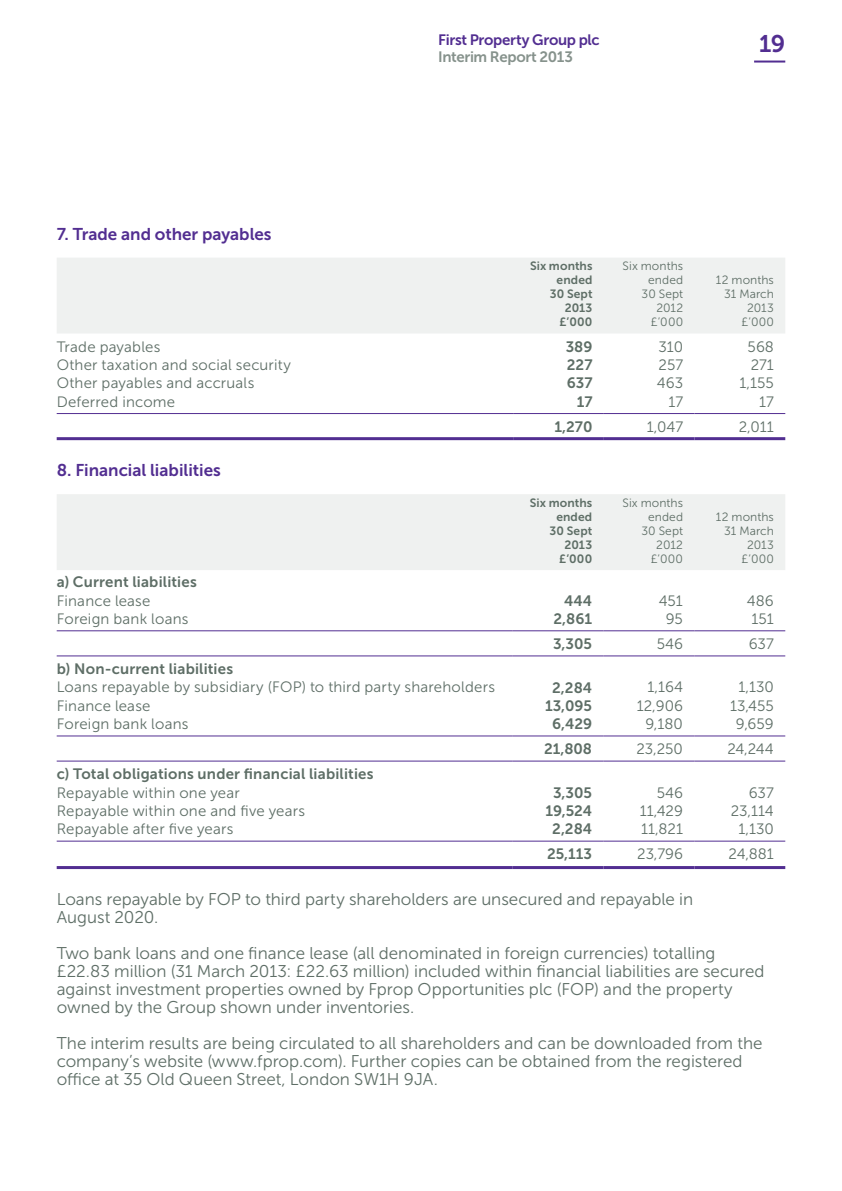
<style>
.page{position:relative;width:842px;height:1191px;background:#fff}
.page>*{position:absolute;margin:0;border:0;box-sizing:border-box;transform-origin:0 0}
.t1{font:24px "Museo Sans 700";color:#522e91}
.t2{font:17px/18px "Museo Sans 300";color:#5e6e66}
.t3{font:17px "Museo Sans 700";color:#522e91}
.t4{font:15px "Museo Sans 300";letter-spacing:.01em;color:#5e6e66}
.t5{font:15px "Museo Sans 700";letter-spacing:.01em;color:#5e6e66}
.t6{font:15px "Museo Sans 700";letter-spacing:-.02em;color:#522e91}
.t7{font:15px "Museo Sans 700";letter-spacing:-.025em;color:#86928c}
.t8{font:12px/14px "Museo Sans 300";letter-spacing:.01em;color:#5e6e66;text-align:right}
.t9{font:12px/14px "Museo Sans 700";letter-spacing:.01em;color:#5e6e66;text-align:right}
</style>
<div class="page">
<hr style="left:754px;top:61px;width:31px;height:2px;background:#522e91">
<div style="left:57px;top:258px;width:728px;height:75px;background:#eff1f0"></div>
<hr style="left:57px;top:413px;width:456px;height:1px;background:#522e91">
<hr style="left:513px;top:413px;width:91px;height:1px;background:#522e91">
<hr style="left:604px;top:413px;width:90px;height:1px;background:#522e91">
<hr style="left:694px;top:413px;width:91px;height:1px;background:#522e91">
<hr style="left:57px;top:437px;width:456px;height:3px;background:#522e91">
<hr style="left:513px;top:437px;width:91px;height:3px;background:#522e91">
<hr style="left:604px;top:437px;width:90px;height:3px;background:#522e91">
<hr style="left:694px;top:437px;width:91px;height:3px;background:#522e91">
<div style="left:57px;top:494px;width:728px;height:76px;background:#eff1f0"></div>
<hr style="left:57px;top:630px;width:456px;height:1px;background:#522e91">
<hr style="left:513px;top:630px;width:91px;height:1px;background:#522e91">
<hr style="left:604px;top:630px;width:90px;height:1px;background:#522e91">
<hr style="left:694px;top:630px;width:91px;height:1px;background:#522e91">
<hr style="left:57px;top:735px;width:456px;height:1px;background:#522e91">
<hr style="left:513px;top:735px;width:91px;height:1px;background:#522e91">
<hr style="left:604px;top:735px;width:90px;height:1px;background:#522e91">
<hr style="left:694px;top:735px;width:91px;height:1px;background:#522e91">
<hr style="left:513px;top:866px;width:91px;height:3px;background:#522e91">
<hr style="left:604px;top:866px;width:90px;height:3px;background:#522e91">
<hr style="left:694px;top:866px;width:91px;height:3px;background:#522e91">
<hr style="left:57px;top:655px;width:456px;height:1px;background:#522e91">
<hr style="left:513px;top:655px;width:91px;height:1px;background:#522e91">
<hr style="left:604px;top:655px;width:90px;height:1px;background:#522e91">
<hr style="left:694px;top:655px;width:91px;height:1px;background:#522e91">
<hr style="left:57px;top:760px;width:456px;height:1px;background:#522e91">
<hr style="left:513px;top:760px;width:91px;height:1px;background:#522e91">
<hr style="left:604px;top:760px;width:90px;height:1px;background:#522e91">
<hr style="left:694px;top:760px;width:91px;height:1px;background:#522e91">
<hr style="left:57px;top:840px;width:456px;height:1px;background:#522e91">
<hr style="left:513px;top:840px;width:91px;height:1px;background:#522e91">
<hr style="left:604px;top:840px;width:90px;height:1px;background:#522e91">
<hr style="left:694px;top:840px;width:91px;height:1px;background:#522e91">
<hr style="left:57px;top:866px;width:456px;height:3px;background:#522e91">
<p class="t3" style="left:57px;top:224px;width:216px">7. Trade and other payables</p>
<p class="t6" style="left:438px;top:32px;width:163px">First Property Group plc</p>
<h1 class="t1" style="left:759px;top:30px;width:28px">19</h1>
<p class="t7" style="left:438px;top:49px;width:136px">Interim Report 2013</p>
<p class="t9" style="left:530px;top:259px;width:64px">Six months ended<br>30 Sept<br>2013 £’000</p>
<p class="t8" style="left:623px;top:259px;width:62px">Six months ended<br>30 Sept<br>2012 £’000</p>
<p class="t8" style="left:716px;top:273px;width:59px">12 months<br>31 March<br>2013 £’000</p>
<p class="t4" style="left:57px;top:338px;width:105px">Trade payables</p>
<p class="t5" style="left:566px;top:338px;width:28px">389</p>
<p class="t4" style="left:658px;top:338px;width:26px">310</p>
<p class="t4" style="left:748px;top:338px;width:28px">568</p>
<p class="t4" style="left:57px;top:357px;width:236px">Other taxation and social security</p>
<p class="t5" style="left:567px;top:356px;width:27px">227</p>
<p class="t4" style="left:659px;top:357px;width:26px">257</p>
<p class="t4" style="left:751px;top:357px;width:25px">271</p>
<p class="t4" style="left:57px;top:375px;width:199px">Other payables and accruals</p>
<p class="t5" style="left:567px;top:375px;width:27px">637</p>
<p class="t4" style="left:657px;top:375px;width:28px">463</p>
<p class="t4" style="left:739px;top:375px;width:36px">1,155</p>
<p class="t4" style="left:57px;top:393px;width:120px">Deferred income</p>
<p class="t5" style="left:577px;top:393px;width:17px">17</p>
<p class="t4" style="left:668px;top:393px;width:16px">17</p>
<p class="t4" style="left:759px;top:393px;width:16px">17</p>
<p class="t5" style="left:554px;top:418px;width:39px">1,270</p>
<p class="t4" style="left:647px;top:418px;width:38px">1,047</p>
<p class="t4" style="left:739px;top:418px;width:37px">2,011</p>
<p class="t3" style="left:57px;top:461px;width:166px">8. Financial liabilities</p>
<p class="t9" style="left:530px;top:496px;width:64px">Six months ended<br>30 Sept<br>2013 £’000</p>
<p class="t8" style="left:622px;top:496px;width:62px">Six months ended<br>30 Sept<br>2012 £’000</p>
<p class="t8" style="left:716px;top:510px;width:59px">12 months<br>31 March<br>2013 £’000</p>
<p class="t5" style="left:57px;top:574px;width:142px">a) Current liabilities</p>
<p class="t4" style="left:57px;top:592px;width:95px">Finance lease</p>
<p class="t5" style="left:564px;top:592px;width:29px">444</p>
<p class="t4" style="left:659px;top:592px;width:26px">451</p>
<p class="t4" style="left:747px;top:592px;width:28px">486</p>
<p class="t4" style="left:57px;top:610px;width:133px">Foreign bank loans</p>
<p class="t5" style="left:553px;top:610px;width:40px">2,861</p>
<p class="t4" style="left:666px;top:610px;width:19px">95</p>
<p class="t4" style="left:751px;top:610px;width:24px">151</p>
<p class="t5" style="left:553px;top:635px;width:41px">3,305</p>
<p class="t4" style="left:657px;top:636px;width:28px">546</p>
<p class="t4" style="left:749px;top:636px;width:27px">637</p>
<p class="t5" style="left:57px;top:660px;width:178px">b) Non-current liabilities</p>
<p class="t4" style="left:57px;top:679px;width:440px">Loans repayable by subsidiary (FOP) to third party shareholders</p>
<p class="t5" style="left:552px;top:679px;width:41px">2,284</p>
<p class="t4" style="left:647px;top:679px;width:37px">1,164</p>
<p class="t4" style="left:738px;top:679px;width:37px">1,130</p>
<p class="t4" style="left:57px;top:697px;width:95px">Finance lease</p>
<p class="t5" style="left:545px;top:697px;width:49px">13,095</p>
<p class="t4" style="left:637px;top:697px;width:48px">12,906</p>
<p class="t4" style="left:730px;top:697px;width:45px">13,455</p>
<p class="t4" style="left:57px;top:716px;width:133px">Foreign bank loans</p>
<p class="t5" style="left:552px;top:715px;width:41px">6,429</p>
<p class="t4" style="left:645px;top:716px;width:39px">9,180</p>
<p class="t4" style="left:736px;top:716px;width:39px">9,659</p>
<p class="t5" style="left:544px;top:740px;width:50px">21,808</p>
<p class="t4" style="left:636px;top:741px;width:48px">23,250</p>
<p class="t4" style="left:727px;top:741px;width:48px">24,244</p>
<p class="t5" style="left:57px;top:766px;width:318px">c) Total obligations under financial liabilities</p>
<p class="t4" style="left:57px;top:784px;width:185px">Repayable within one year</p>
<p class="t5" style="left:553px;top:784px;width:41px">3,305</p>
<p class="t4" style="left:657px;top:784px;width:28px">546</p>
<p class="t4" style="left:749px;top:784px;width:27px">637</p>
<p class="t4" style="left:57px;top:802px;width:250px">Repayable within one and five years</p>
<p class="t5" style="left:545px;top:802px;width:48px">19,524</p>
<p class="t4" style="left:640px;top:802px;width:45px">11,429</p>
<p class="t4" style="left:731px;top:802px;width:45px">23,114</p>
<p class="t4" style="left:57px;top:821px;width:178px">Repayable after five years</p>
<p class="t5" style="left:552px;top:820px;width:41px">2,284</p>
<p class="t4" style="left:641px;top:821px;width:43px">11,821</p>
<p class="t4" style="left:738px;top:821px;width:37px">1,130</p>
<p class="t5" style="left:547px;top:846px;width:47px">25,113</p>
<p class="t4" style="left:637px;top:846px;width:47px">23,796</p>
<p class="t4" style="left:728px;top:846px;width:47px">24,881</p>
<p class="t2" style="left:57px;top:890px;width:638px">Loans repayable by FOP to third party shareholders are unsecured and repayable in<br>August 2020.</p>
<p class="t2" style="left:57px;top:944px;width:709px">Two bank loans and one finance lease (all denominated in foreign currencies) totalling £22.83 million (31 March 2013: £22.63 million) included within financial liabilities are secured against investment properties owned by Fprop Opportunities plc (FOP) and the property owned by the Group shown under inventories.</p>
<p class="t2" style="left:57px;top:1034px;width:707px">The interim results are being circulated to all shareholders and can be downloaded from the company’s website (www.fprop.com). Further copies can be obtained from the registered office at 35 Old Queen Street, London SW1H 9JA.</p>
</div>
